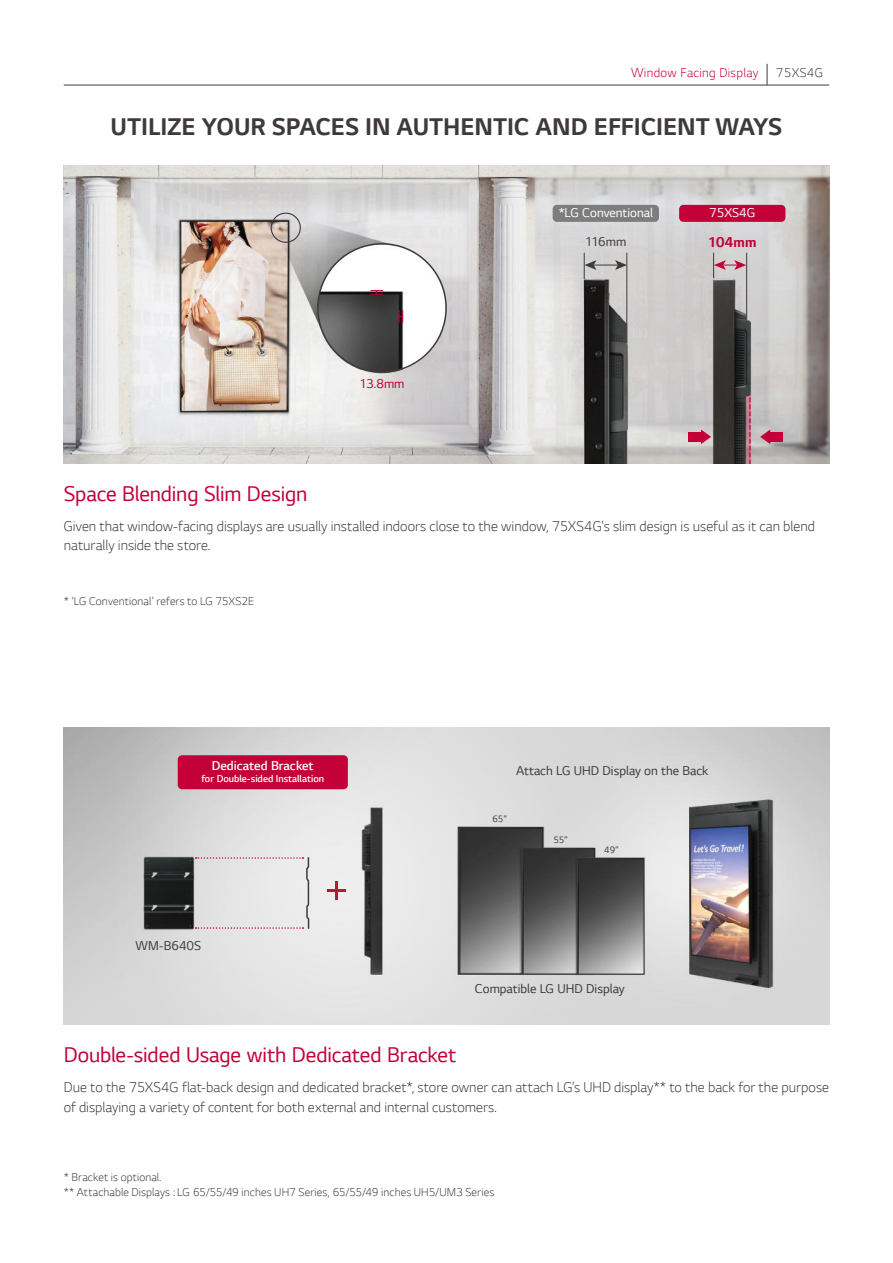
<style>
.page{position:relative;width:893px;height:1263px;background:#fff}
.page>*{position:absolute;margin:0;border:0;box-sizing:border-box;transform-origin:0 0}
.t1{font:700 25.5px "LG Smart";color:#3f3a39}
.t2{font:22.5px "LG Smart";letter-spacing:-.005em;color:#c30037}
.t3{font:300 15px/19.5px "LG Smart";color:#3f3a39}
.t4{font:700 15px "LG Smart";letter-spacing:.01em;color:#c30037}
.t5{font:13.5px "LG Smart";color:#3f3a39}
.t6{font:13.5px "LG Smart";color:#fff}
.t7{font:300 13.5px "LG Smart";letter-spacing:.025em;color:#c30037}
.t8{font:300 13.5px "LG Smart";color:#fff}
.t9{font:300 13.5px "LG Smart";letter-spacing:.025em;color:#3f3a39}
.t10{font:13.5px "LG Smart";color:#c30037}
.t11{font:300 12px/15px "LG Smart";letter-spacing:.01em;color:#3f3a39}
.t12{font:300 10.5px "LG Smart";color:#fff}
.t13{font:9.75px "LG Smart";color:#3f3a39}
</style>
<div class="page">
<hr style="left:64px;top:85px;width:765px;height:1px;background:#3f3a39">
<svg style="left:767px;top:64px;width:1px;height:21px"></svg>
<img style="left:64px;top:166px;width:765px;height:297px">
<svg style="left:370px;top:290px;width:13px;height:5px"></svg>
<svg style="left:399px;top:310px;width:4px;height:13px"></svg>
<hr style="left:746px;top:253px;width:1px;height:67px;background:#3f3a39">
<svg style="left:713px;top:253px;width:33px;height:25px"></svg>
<hr style="left:626px;top:253px;width:1px;height:90px;background:#3f3a39">
<hr style="left:588px;top:265px;width:33px;height:1px;background:#3f3a39">
<svg style="left:615px;top:260px;width:12px;height:10px"></svg>
<svg style="left:584px;top:253px;width:12px;height:26px"></svg>
<div style="left:689px;top:432px;width:15px;height:9px;background:#c30037"></div>
<svg style="left:701px;top:429px;width:10px;height:15px"></svg>
<div style="left:767px;top:432px;width:15px;height:9px;background:#c30037"></div>
<svg style="left:760px;top:429px;width:10px;height:15px"></svg>
<div style="left:271px;top:213px;width:30px;height:30px;border:1px solid #3f3a39;border-radius:50%"></div>
<img style="left:64px;top:727px;width:765px;height:298px">
<hr style="left:328px;top:889px;width:18px;height:3px;background:#b81a36">
<svg style="left:336px;top:881px;width:2px;height:18px"></svg>
<svg style="left:196px;top:856px;width:114px;height:74px;background:#e3e0e1"></svg>
<div style="left:553px;top:205px;width:106px;height:17px;background:#7d7d7d;border-radius:4px"></div>
<div style="left:679px;top:205px;width:106px;height:17px;background:#c30037;border-radius:4px"></div>
<div style="left:178px;top:755px;width:170px;height:34px;background:#c30037;border-radius:4px"></div>
<p class="t7" style="left:631px;top:67px;width:129px">Window Facing Display</p>
<p class="t9" style="left:776px;top:67px;width:49px">75XS4G</p>
<h1 class="t1" style="left:111px;top:118px;width:673px">UTILIZE YOUR SPACES IN AUTHENTIC AND EFFICIENT WAYS</h1>
<p class="t6" style="left:559px;top:208px;width:96px">*LG Conventional</p>
<p class="t6" style="left:709px;top:208px;width:48px">75XS4G</p>
<h2 class="t2" style="left:64px;top:484px;width:245px">Space Blending Slim Design</h2>
<p class="t10" style="left:359px;top:378px;width:47px">13.8mm</p>
<p class="t5" style="left:585px;top:236px;width:43px">116mm</p>
<p class="t4" style="left:708px;top:236px;width:50px">104mm</p>
<p class="t3" style="left:64px;top:517px;width:753px">Given that window-facing displays are usually installed indoors close to the window, 75XS4G's slim design is useful as it can blend naturally inside the store.</p>
<p class="t11" style="left:64px;top:594px;width:192px">* ‘LG Conventional’ refers to LG 75XS2E</p>
<p class="t8" style="left:212px;top:760px;width:104px">Dedicated Bracket</p>
<p class="t12" style="left:201px;top:775px;width:124px">for Double-sided Installation</p>
<p class="t5" style="left:136px;top:940px;width:67px">WM-B640S</p>
<p class="t5" style="left:516px;top:766px;width:194px">Attach LG UHD Display on the Back</p>
<p class="t13" style="left:492px;top:815px;width:16px">65”</p>
<p class="t13" style="left:553px;top:836px;width:16px">55”</p>
<p class="t13" style="left:604px;top:845px;width:16px">49”</p>
<p class="t5" style="left:475px;top:983px;width:151px">Compatible LG UHD Display</p>
<h2 class="t2" style="left:64px;top:1046px;width:394px">Double-sided Usage with Dedicated Bracket</h2>
<p class="t3" style="left:64px;top:1079px;width:767px">Due to the 75XS4G flat-back design and dedicated bracket*, store owner can attach LG’s UHD display** to the back for the purpose of displaying a variety of content for both external and internal customers.</p>
<p class="t11" style="left:64px;top:1170px;width:432px">* Bracket is optional.<br>** Attachable Displays : LG 65/55/49 inches UH7 Series, 65/55/49 inches UH5/UM3 Series</p>
</div>
